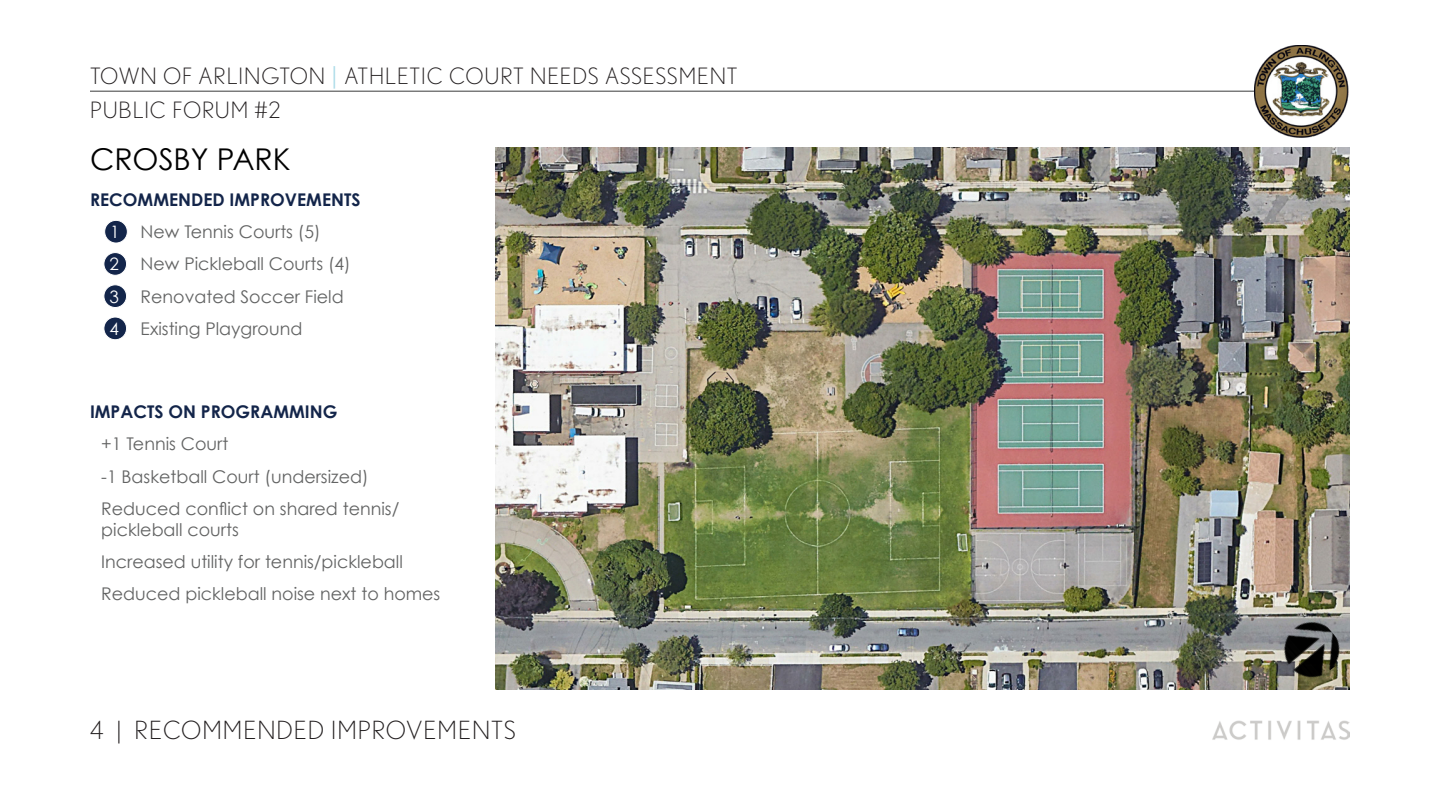
<style>
.page{position:relative;width:1440px;height:810px;background:#fff}
.page>*{position:absolute;margin:0;border:0;box-sizing:border-box;transform-origin:0 0}
.t1{font:30px "Century Gothic";color:#000}
.Section_Name{font:300 25px "Nobel";letter-spacing:.04em;color:#231f20}
.t2{font:300 22.5px/34.2px "Nobel";letter-spacing:.04em;color:#231f20}
.t3{font:17.5px/21px "Century Gothic";color:#626363}
.t4{font:700 17.5px "Century Gothic";color:#13254a}
.t5{font:17.12px "Century Gothic";color:#fff}
.s1{font-family:"Minion Pro";font-weight:400;color:#addce9}
</style>
<div class="page">
<img style="left:495px;top:148px;width:855px;height:541px">
<hr style="left:90px;top:91px;width:1167px;height:1px;background:#626363">
<img style="left:1212px;top:720px;width:138px;height:20px">
<img style="left:1254px;top:45px;width:95px;height:92px">
<div style="left:105px;top:220px;width:22px;height:23px;background:#13254a;border-radius:50%"></div>
<div style="left:104px;top:220px;width:24px;height:23px;border:1px solid #fff;border-radius:50%"></div>
<div style="left:104px;top:253px;width:23px;height:22px;background:#13254a;border-radius:50%"></div>
<div style="left:104px;top:252px;width:23px;height:24px;border:1px solid #fff;border-radius:50%"></div>
<div style="left:104px;top:285px;width:23px;height:23px;background:#13254a;border-radius:50%"></div>
<div style="left:104px;top:284px;width:23px;height:24px;border:1px solid #fff;border-radius:50%"></div>
<div style="left:104px;top:317px;width:23px;height:23px;background:#13254a;border-radius:50%"></div>
<div style="left:104px;top:317px;width:23px;height:23px;border:1px solid #fff;border-radius:50%"></div>
<img style="left:1271px;top:611px;width:79px;height:78px">
<p class="t2" style="left:90px;top:59px;width:649px">TOWN OF ARLINGTON <span class="s1">|</span> ATHLETIC COURT NEEDS ASSESSMENT<br>PUBLIC FORUM #2</p>
<p class="t1" style="left:90px;top:141px;width:202px">CROSBY PARK</p>
<p class="t4" style="left:90px;top:189px;width:272px">RECOMMENDED IMPROVEMENTS</p>
<p class="t3" style="left:141px;top:221px;width:181px">New Tennis Courts (5)</p>
<p class="t3" style="left:141px;top:253px;width:212px">New Pickleball Courts (4)</p>
<p class="t3" style="left:141px;top:286px;width:205px">Renovated Soccer Field</p>
<p class="t3" style="left:141px;top:318px;width:163px">Existing Playground</p>
<p class="t5" style="left:110px;top:222px;width:11px">1</p>
<p class="t5" style="left:110px;top:254px;width:11px">2</p>
<p class="t5" style="left:110px;top:286px;width:11px">3</p>
<p class="t5" style="left:110px;top:318px;width:11px">4</p>
<p class="t4" style="left:90px;top:401px;width:249px">IMPACTS ON PROGRAMMING</p>
<p class="t3" style="left:101px;top:433px;width:129px">+1 Tennis Court</p>
<p class="t3" style="left:101px;top:466px;width:269px">-1 Basketball Court (undersized)</p>
<p class="t3" style="left:101px;top:498px;width:300px">Reduced conflict on shared tennis/ pickleball courts</p>
<p class="t3" style="left:101px;top:551px;width:303px">Increased utility for tennis/pickleball</p>
<p class="t3" style="left:101px;top:583px;width:341px">Reduced pickleball noise next to homes</p>
<p class="Section_Name" style="left:90px;top:716px;width:427px">4 | RECOMMENDED IMPROVEMENTS</p>
</div>
